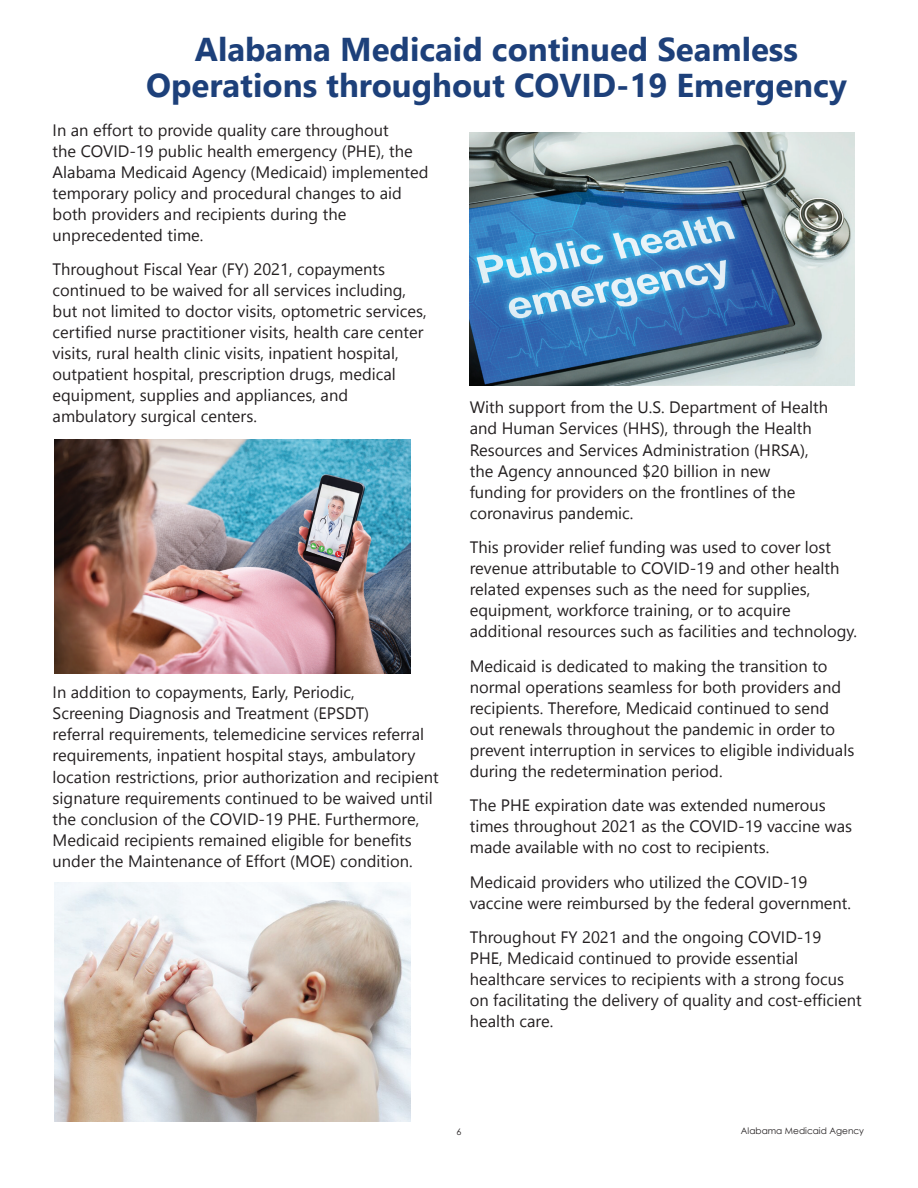
<style>
.page{position:relative;width:918px;height:1188px;background:#fff}
.page>*{position:absolute;margin:0;border:0;box-sizing:border-box;transform-origin:0 0}
.t1{font:700 33px/36px "Nirmala UI";color:#1d407a;text-align:center}
.t2{font:16.5px/21px "Nirmala UI";color:#231f20}
.t3{font:9px "Century Gothic";color:#231f20}
</style>
<div class="page">
<img style="left:54px;top:439px;width:357px;height:234px">
<img style="left:54px;top:882px;width:357px;height:239px">
<img style="left:470px;top:133px;width:384px;height:252px">
<h1 class="t1" style="left:146px;top:30px;width:702px">Alabama Medicaid continued Seamless<br>Operations throughout COVID-19 Emergency</h1>
<p class="t2" style="left:53px;top:119px;width:377px">In an effort to provide quality care throughout<br>the COVID-19 public health emergency (PHE), the Alabama Medicaid Agency (Medicaid) implemented temporary policy and procedural changes to aid both providers and recipients during the unprecedented time.</p>
<p class="t2" style="left:53px;top:258px;width:375px">Throughout Fiscal Year (FY) 2021, copayments continued to be waived for all services including, but not limited to doctor visits, optometric services, certified nurse practitioner visits, health care center visits, rural health clinic visits, inpatient hospital, outpatient hospital, prescription drugs, medical equipment, supplies and appliances, and ambulatory surgical centers.</p>
<p class="t2" style="left:470px;top:396px;width:360px">With support from the U.S. Department of Health and Human Services (HHS), through the Health Resources and Services Administration (HRSA), the Agency announced $20 billion in new funding for providers on the frontlines of the coronavirus pandemic.</p>
<p class="t2" style="left:470px;top:536px;width:389px">This provider relief funding was used to cover lost revenue attributable to COVID-19 and other health related expenses such as the need for supplies, equipment, workforce training, or to acquire additional resources such as facilities and technology.</p>
<p class="t2" style="left:470px;top:654px;width:386px">Medicaid is dedicated to making the transition to normal operations seamless for both providers and recipients. Therefore, Medicaid continued to send out renewals throughout the pandemic in order to prevent interruption in services to eligible individuals during the redetermination period.</p>
<p class="t2" style="left:470px;top:794px;width:384px">The PHE expiration date was extended numerous times throughout 2021 as the COVID-19 vaccine was made available with no cost to recipients.</p>
<p class="t2" style="left:470px;top:870px;width:383px">Medicaid providers who utilized the COVID-19 vaccine were reimbursed by the federal government.</p>
<p class="t2" style="left:470px;top:926px;width:393px">Throughout FY 2021 and the ongoing COVID-19<br>PHE, Medicaid continued to provide essential healthcare services to recipients with a strong focus on facilitating the delivery of quality and cost-efficient health care.</p>
<p class="t2" style="left:53px;top:681px;width:387px">In addition to copayments, Early, Periodic,<br>Screening Diagnosis and Treatment (EPSDT)<br>referral requirements, telemedicine services referral requirements, inpatient hospital stays, ambulatory location restrictions, prior authorization and recipient signature requirements continued to be waived until the conclusion of the COVID-19 PHE. Furthermore, Medicaid recipients remained eligible for benefits under the Maintenance of Effort (MOE) condition.</p>
<p class="t3" style="left:457px;top:1125px;width:6px">6</p>
<p class="t3" style="left:741px;top:1124px;width:125px">Alabama Medicaid Agency</p>
</div>
